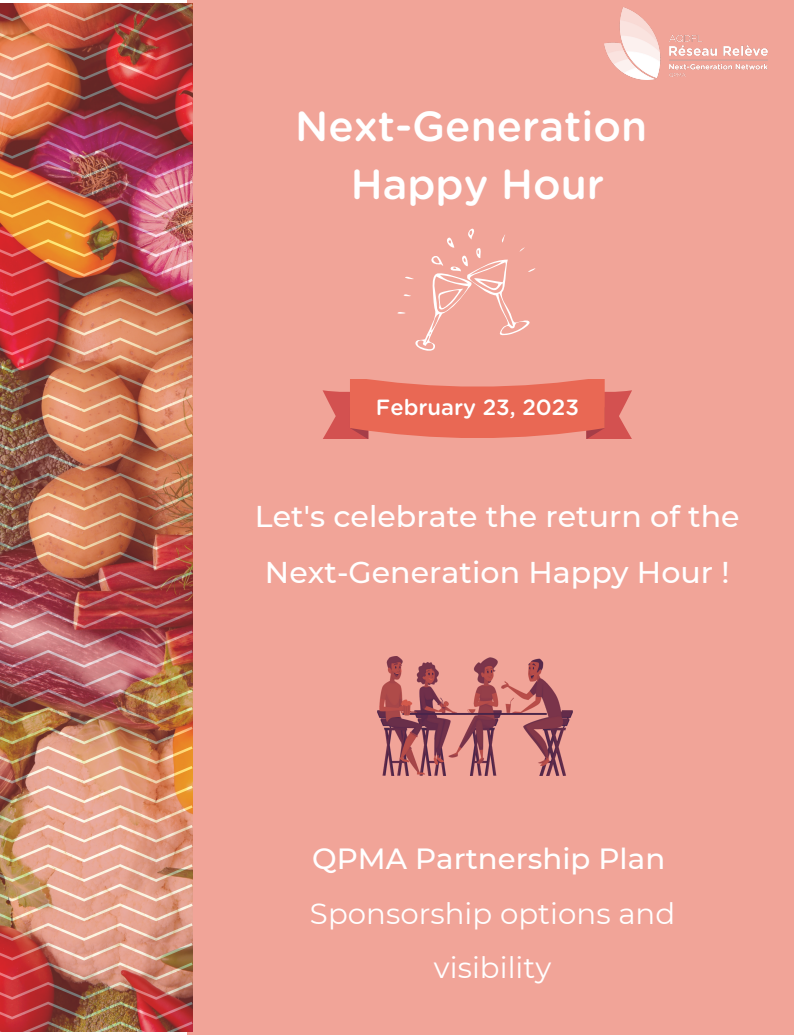
<style>
.page{position:relative;width:794px;height:1035px;background:#fff}
.page>*{position:absolute;margin:0;border:0;box-sizing:border-box;transform-origin:0 0}
.t1{font:500 42px/58.5px "Gotham Rounded";color:#fff;text-align:center}
.t2{font:500 30px/56.3px "Montserrat";color:#fff;text-align:center}
.t3{font:29.2px/54.7px "Montserrat";color:#fff;text-align:center}
.t4{font:500 29.2px "Montserrat";color:#fff}
.t5{font:500 22px "Gotham Rounded";color:#fff}
</style>
<div class="page">
<div style="left:187px;top:0;width:607px;height:1035px;background:#f1a498"></div>
<svg style="left:397px;top:228px;width:138px;height:123px"></svg>
<svg style="left:322px;top:379px;width:310px;height:60px"></svg>
<img style="left:0;top:3px;width:193px;height:1029px">
<img style="left:377px;top:656px;width:195px;height:120px">
<img style="left:604px;top:7px;width:163px;height:72px">
<h1 class="t1" style="left:295px;top:99px;width:353px">Next-Generation<br>Happy Hour</h1>
<p class="t5" style="left:376px;top:398px;width:204px">February 23, 2023</p>
<p class="t2" style="left:255px;top:488px;width:486px">Let's celebrate the return of the<br>Next-Generation Happy Hour !</p>
<p class="t4" style="left:312px;top:841px;width:354px">QPMA Partnership Plan</p>
<p class="t3" style="left:310px;top:886px;width:367px">Sponsorship options and visibility</p>
</div>
